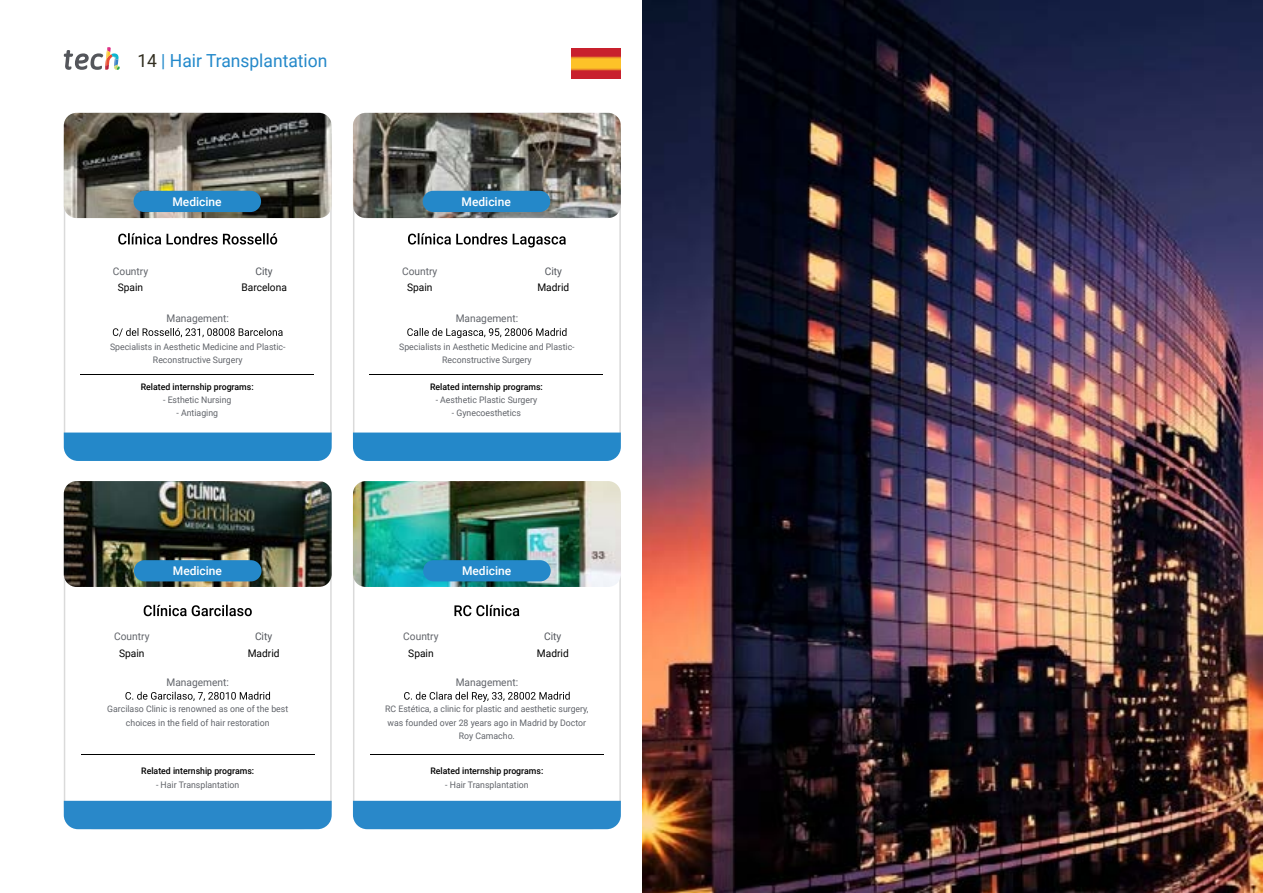
<style>
.page{position:relative;width:1263px;height:893px;background:#fff}
.page>*{position:absolute;margin:0;border:0;box-sizing:border-box;transform-origin:0 0}
.t1{font:18px "Roboto";color:#2488c9}
.t2{font:500 12px "Roboto";color:#fff}
.t3{font:10.5px "Roboto";color:#61646a}
.t4{font:10.5px "Roboto";color:#000}
.t5{font:10.5px "Roboto";color:#52555b}
.t6{font:9px/13.5px "Roboto";color:#61646a;text-align:center}
.t7{font:500 9px "Roboto";color:#000}
.s1{color:#312e20}
.s2{color:#2289cb}
</style>
<div class="page">
<svg style="left:64px;top:47px;width:56px;height:23px"></svg>
<img style="left:642px;top:0;width:621px;height:893px">
<img style="left:571px;top:49px;width:50px;height:30px">
<svg style="left:63px;top:112px;width:269px;height:337px"></svg>
<div style="left:64px;top:433px;width:268px;height:28px;background:#2488c9"></div>
<hr style="left:80px;top:374px;width:234px;height:1px;background:#000">
<svg style="left:118px;top:233px;width:159px;height:12px"></svg>
<svg style="left:113px;top:328px;width:170px;height:9px"></svg>
<img style="left:64px;top:113px;width:268px;height:105px">
<div style="left:133px;top:191px;width:128px;height:21px;background:#2488c9;border-radius:11px"></div>
<svg style="left:352px;top:112px;width:269px;height:326px"></svg>
<div style="left:353px;top:433px;width:268px;height:28px;background:#2488c9"></div>
<hr style="left:370px;top:374px;width:233px;height:1px;background:#000">
<svg style="left:408px;top:233px;width:158px;height:15px"></svg>
<svg style="left:407px;top:328px;width:159px;height:10px"></svg>
<img style="left:353px;top:113px;width:268px;height:105px">
<div style="left:423px;top:191px;width:127px;height:21px;background:#2488c9;border-radius:11px"></div>
<svg style="left:63px;top:492px;width:269px;height:338px"></svg>
<img style="left:64px;top:481px;width:268px;height:106px">
<div style="left:134px;top:560px;width:127px;height:21px;background:#2488c9;border-radius:11px"></div>
<div style="left:64px;top:801px;width:268px;height:28px;background:#2988c9"></div>
<hr style="left:81px;top:754px;width:234px;height:1px;background:#000">
<svg style="left:144px;top:605px;width:108px;height:11px"></svg>
<svg style="left:125px;top:692px;width:145px;height:9px"></svg>
<svg style="left:352px;top:587px;width:269px;height:243px"></svg>
<img style="left:353px;top:481px;width:268px;height:106px">
<div style="left:423px;top:560px;width:128px;height:21px;background:#2488c9;border-radius:11px"></div>
<div style="left:353px;top:801px;width:268px;height:28px;background:#2988c9"></div>
<hr style="left:370px;top:754px;width:234px;height:1px;background:#000">
<svg style="left:454px;top:605px;width:65px;height:11px"></svg>
<svg style="left:404px;top:692px;width:166px;height:10px"></svg>
<h1 class="t1" style="left:137px;top:48px;width:192px"><span class="s1">14</span> <span class="s2">| Hair Tra</span>nsplantation</h1>
<h2 class="t2" style="left:172px;top:193px;width:51px">Medicine</h2>
<h2 class="t2" style="left:462px;top:193px;width:51px">Medicine</h2>
<h2 class="t2" style="left:485px;top:194px;width:5px">i</h2>
<p class="t3" style="left:113px;top:264px;width:37px">Country</p>
<p class="t4" style="left:118px;top:280px;width:27px">Spain</p>
<p class="t5" style="left:256px;top:264px;width:19px">City</p>
<p class="t4" style="left:241px;top:280px;width:47px">Barcelona</p>
<p class="t3" style="left:402px;top:264px;width:37px">Country</p>
<p class="t4" style="left:407px;top:280px;width:27px">Spain</p>
<p class="t5" style="left:545px;top:264px;width:19px">City</p>
<p class="t4" style="left:537px;top:280px;width:33px">Madrid</p>
<p class="t3" style="left:166px;top:311px;width:64px">Management:</p>
<p class="t3" style="left:456px;top:311px;width:64px">Management:</p>
<p class="t6" style="left:110px;top:339px;width:177px">Specialists in Aesthetic Medicine and Plastic-<br>Reconstructive Surgery</p>
<p class="t6" style="left:399px;top:339px;width:177px">Specialists in Aesthetic Medicine and Plastic-<br>Reconstructive Surgery</p>
<p class="t7" style="left:141px;top:380px;width:114px">Related internship programs:</p>
<p class="t6" style="left:163px;top:393px;width:70px">- Esthetic Nursing</p>
<p class="t6" style="left:177px;top:406px;width:43px">- Antiaging</p>
<p class="t7" style="left:430px;top:380px;width:114px">Related internship programs:</p>
<p class="t6" style="left:436px;top:393px;width:103px">- Aesthetic Plastic Surgery</p>
<p class="t6" style="left:452px;top:406px;width:71px">- Gynecoesthetics</p>
<h2 class="t2" style="left:173px;top:563px;width:51px">Medicine</h2>
<h2 class="t2" style="left:462px;top:563px;width:51px">Medicine</h2>
<p class="t3" style="left:114px;top:629px;width:37px">Country</p>
<p class="t4" style="left:119px;top:646px;width:27px">Spain</p>
<p class="t5" style="left:255px;top:629px;width:19px">City</p>
<p class="t4" style="left:248px;top:646px;width:33px">Madrid</p>
<p class="t3" style="left:403px;top:629px;width:37px">Country</p>
<p class="t4" style="left:408px;top:646px;width:27px">Spain</p>
<p class="t5" style="left:544px;top:629px;width:19px">City</p>
<p class="t4" style="left:537px;top:646px;width:33px">Madrid</p>
<p class="t3" style="left:166px;top:675px;width:64px">Management:</p>
<p class="t6" style="left:107px;top:702px;width:183px">Garcilaso Clinic is renowned as one of the best choices in the field of hair restoration</p>
<p class="t7" style="left:141px;top:765px;width:114px">Related internship programs:</p>
<p class="t6" style="left:156px;top:777px;width:85px">- Hair Transplantation</p>
<p class="t3" style="left:456px;top:675px;width:64px">Management:</p>
<p class="t6" style="left:385px;top:702px;width:205px">RC Estética, a clinic for plastic and aesthetic surgery, was founded over 28 years ago in Madrid by Doctor<br>Roy Camacho.</p>
<p class="t7" style="left:430px;top:765px;width:114px">Related internship programs:</p>
<p class="t6" style="left:445px;top:777px;width:85px">- Hair Transplantation</p>
</div>
